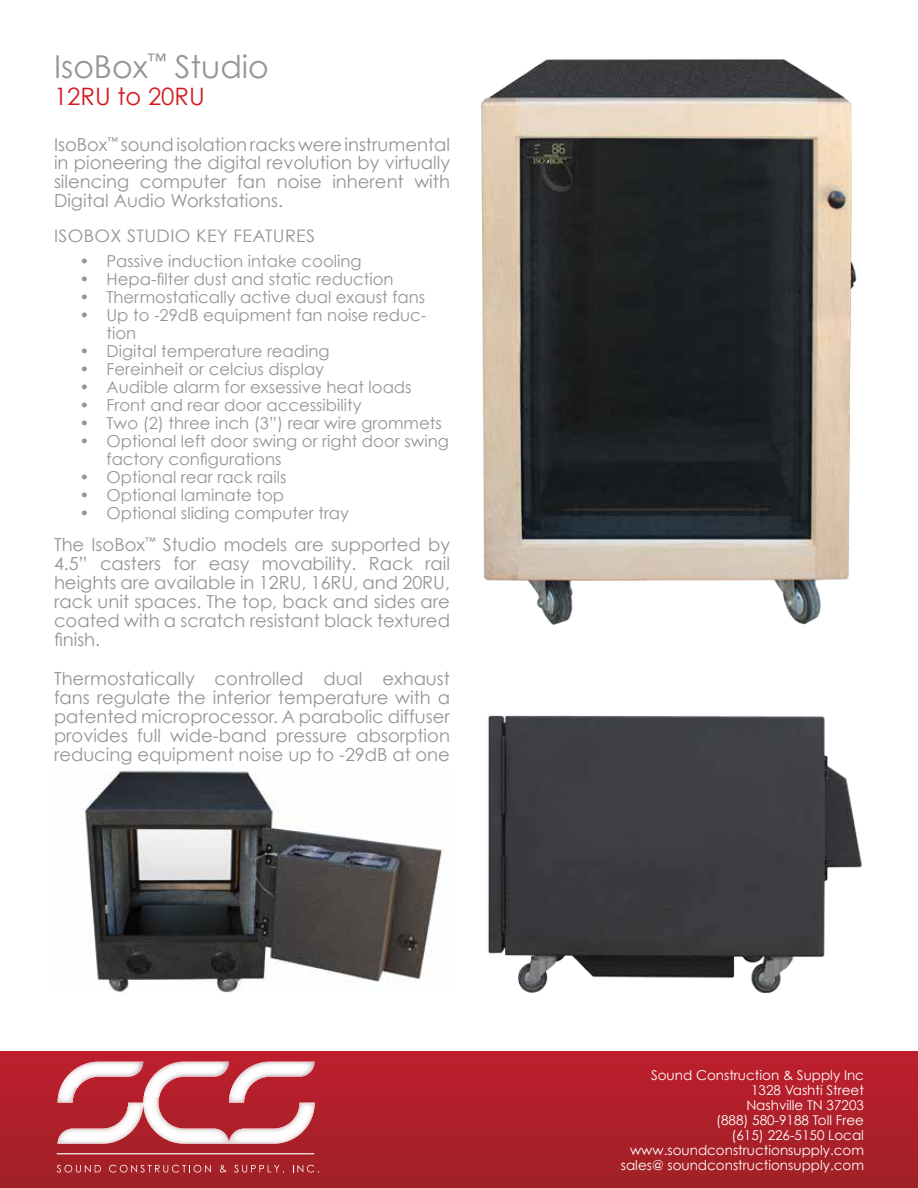
<style>
.page{position:relative;width:918px;height:1188px;background:#fff}
.page>*{position:absolute;margin:0;border:0;box-sizing:border-box;transform-origin:0 0}
.t1{font:31.5px "Century Gothic";color:#939598}
.t2{font:24px "Century Gothic";color:#d2181f}
.t3{font:18px/18.9px "Century Gothic";color:#939598;text-align:justify}
.t4{font:17.25px "Century Gothic";letter-spacing:.02em;color:#939598;scale:1.04 1}
.t5{font:16.5px/18px "Century Gothic";color:#939598}
.t6{font:13.5px/15px "Century Gothic";color:#fff;text-align:right}
</style>
<div class="page">
<div style="left:0;top:1051px;width:918px;height:137px;background:linear-gradient(to bottom,#bf1f2e,#9f2126)"></div>
<svg style="left:57px;top:1165px;width:44px;height:8px"></svg>
<svg style="left:109px;top:1165px;width:102px;height:8px"></svg>
<svg style="left:220px;top:1165px;width:7px;height:8px"></svg>
<svg style="left:234px;top:1165px;width:50px;height:8px"></svg>
<svg style="left:293px;top:1165px;width:26px;height:8px"></svg>
<hr style="left:57px;top:1153px;width:257px;height:1px;background:#fff">
<svg style="left:58px;top:1062px;width:257px;height:82px"></svg>
<img style="left:481px;top:59px;width:376px;height:565px">
<img style="left:79px;top:770px;width:363px;height:223px">
<img style="left:488px;top:715px;width:374px;height:278px">
<h1 class="t1" style="left:54px;top:47px;width:216px">IsoBox<sup>™</sup> Studio</h1>
<h2 class="t2" style="left:54px;top:81px;width:152px">12RU to 20RU</h2>
<p class="t3" style="left:54px;top:134px;width:398px">IsoBox<sup>™</sup> sound isolation racks were instrumental in pioneering the digital revolution by virtually silencing computer fan noise inherent with Digital Audio Workstations.</p>
<p class="t4" style="left:54px;top:226px;width:253px">ISOBOX STUDIO KEY FEATURES</p>
<p class="t5" style="left:80px;top:252px;width:284px">• Passive induction intake cooling</p>
<p class="t5" style="left:80px;top:270px;width:316px">• Hepa-filter dust and static reduction</p>
<p class="t5" style="left:80px;top:288px;width:347px">• Thermostatically active dual exaust fans</p>
<p class="t5" style="left:106px;top:306px;width:321px;text-indent:-27px">• Up to -29dB equipment fan noise reduc&shy;tion</p>
<p class="t5" style="left:80px;top:342px;width:252px">• Digital temperature reading</p>
<p class="t5" style="left:80px;top:360px;width:246px">• Fereinheit or celcius display</p>
<p class="t5" style="left:80px;top:378px;width:334px">• Audible alarm for exsessive heat loads</p>
<p class="t5" style="left:80px;top:396px;width:284px">• Front and rear door accessibility</p>
<p class="t5" style="left:80px;top:414px;width:364px">• Two (2) three inch (3”) rear wire grommets</p>
<p class="t5" style="left:106px;top:432px;width:344px;text-indent:-27px">• Optional left door swing or right door swing factory configurations</p>
<p class="t5" style="left:80px;top:468px;width:208px">• Optional rear rack rails</p>
<p class="t5" style="left:80px;top:486px;width:206px">• Optional laminate top</p>
<p class="t5" style="left:80px;top:504px;width:271px">• Optional sliding computer tray</p>
<p class="t3" style="left:54px;top:535px;width:398px">The IsoBox<sup>™</sup> Studio models are supported by 4.5” casters for easy movability. Rack rail heights are available in 12RU, 16RU, and 20RU, rack unit spaces. The top, back and sides are coated with a scratch resistant black textured finish.</p>
<p class="t3" style="left:54px;top:669px;width:398px">Thermostatically controlled dual exhaust fans regulate the interior temperature with a patented microprocessor. A parabolic diffuser provides full wide-band pressure absorption reducing equipment noise up to -29dB at one</p>
<p class="t6" style="left:621px;top:1067px;width:245px">Sound Construction &amp; Supply Inc<br>1328 Vashti Street<br>Nashville TN 37203<br>(888) 580-9188 Toll Free<br>(615) 226-5150 Local www.soundconstructionsupply.com sales@ soundconstructionsupply.com</p>
</div>
